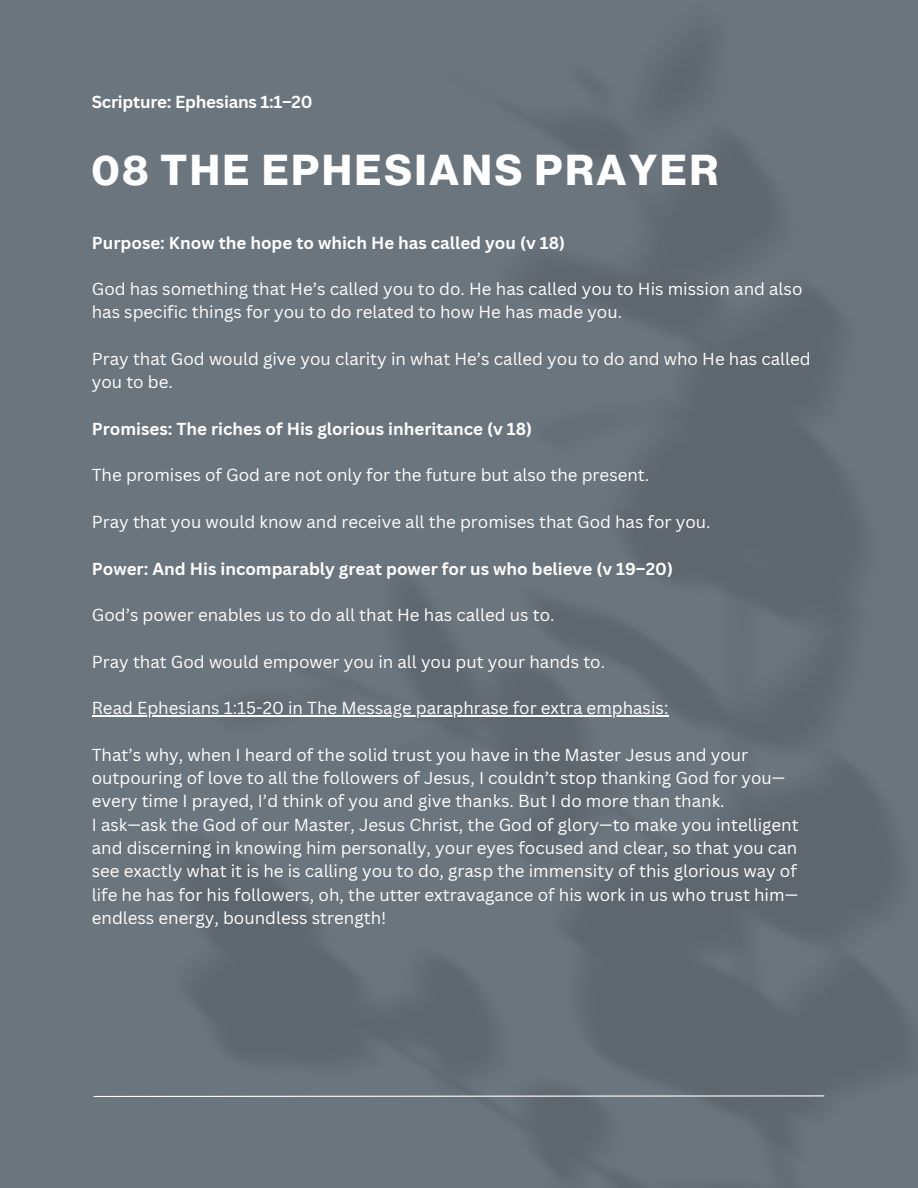
<style>
.page{position:relative;width:918px;height:1188px;background:#6b757d}
.page>*{position:absolute;margin:0;border:0;box-sizing:border-box;transform-origin:0 0}
.t1{font:700 42.3px "Neue Haas Display";letter-spacing:.07em;color:#fff}
.t2{font:16.95px/23.2px "Canva Sans";color:#fff}
.t3{font:700 16.95px "Canva Sans";color:#fff}
</style>
<div class="page">
<img style="left:160px;top:39px;width:748px;height:1149px">
<hr style="left:92px;top:715px;width:576px;height:1px;background:#fff">
<svg style="left:93px;top:1095px;width:732px;height:3px"></svg>
<p class="t3" style="left:92px;top:90px;width:222px">Scripture: Ephesians 1:1–20</p>
<p class="t1" style="left:92px;top:150px;width:628px">08 THE EPHESIANS PRAYER</p>
<p class="t3" style="left:92px;top:231px;width:475px">Purpose: Know the hope to which He has called you (v 18)</p>
<p class="t2" style="left:92px;top:277px;width:712px">God has something that He’s called you to do. He has called you to His mission and also has specific things for you to do related to how He has made you.</p>
<p class="t2" style="left:92px;top:347px;width:720px">Pray that God would give you clarity in what He’s called you to do and who He has called you to be.</p>
<p class="t3" style="left:92px;top:417px;width:442px">Promises: The riches of His glorious inheritance (v 18)</p>
<p class="t2" style="left:92px;top:463px;width:559px">The promises of God are not only for the future but also the present.</p>
<p class="t2" style="left:92px;top:510px;width:620px">Pray that you would know and receive all the promises that God has for you.</p>
<p class="t3" style="left:92px;top:557px;width:583px">Power: And His incomparably great power for us who believe (v 19–20)</p>
<p class="t2" style="left:92px;top:603px;width:464px">God’s power enables us to do all that He has called us to.</p>
<p class="t2" style="left:92px;top:650px;width:515px">Pray that God would empower you in all you put your hands to.</p>
<p class="t2" style="left:92px;top:696px;width:578px">Read Ephesians 1:15-20 in The Message paraphrase for extra emphasis:</p>
<p class="t2" style="left:92px;top:743px;width:695px">That’s why, when I heard of the solid trust you have in the Master Jesus and your outpouring of love to all the followers of Jesus, I couldn’t stop thanking God for you— every time I prayed, I’d think of you and give thanks. But I do more than thank.</p>
<p class="t2" style="left:92px;top:813px;width:708px;text-align:justify">I ask—ask the God of our Master, Jesus Christ, the God of glory—to make you intelligent and discerning in knowing him personally, your eyes focused and clear, so that you can see exactly what it is he is calling you to do, grasp the immensity of this glorious way of life he has for his followers, oh, the utter extravagance of his work in us who trust him— endless energy, boundless strength!</p>
</div>
